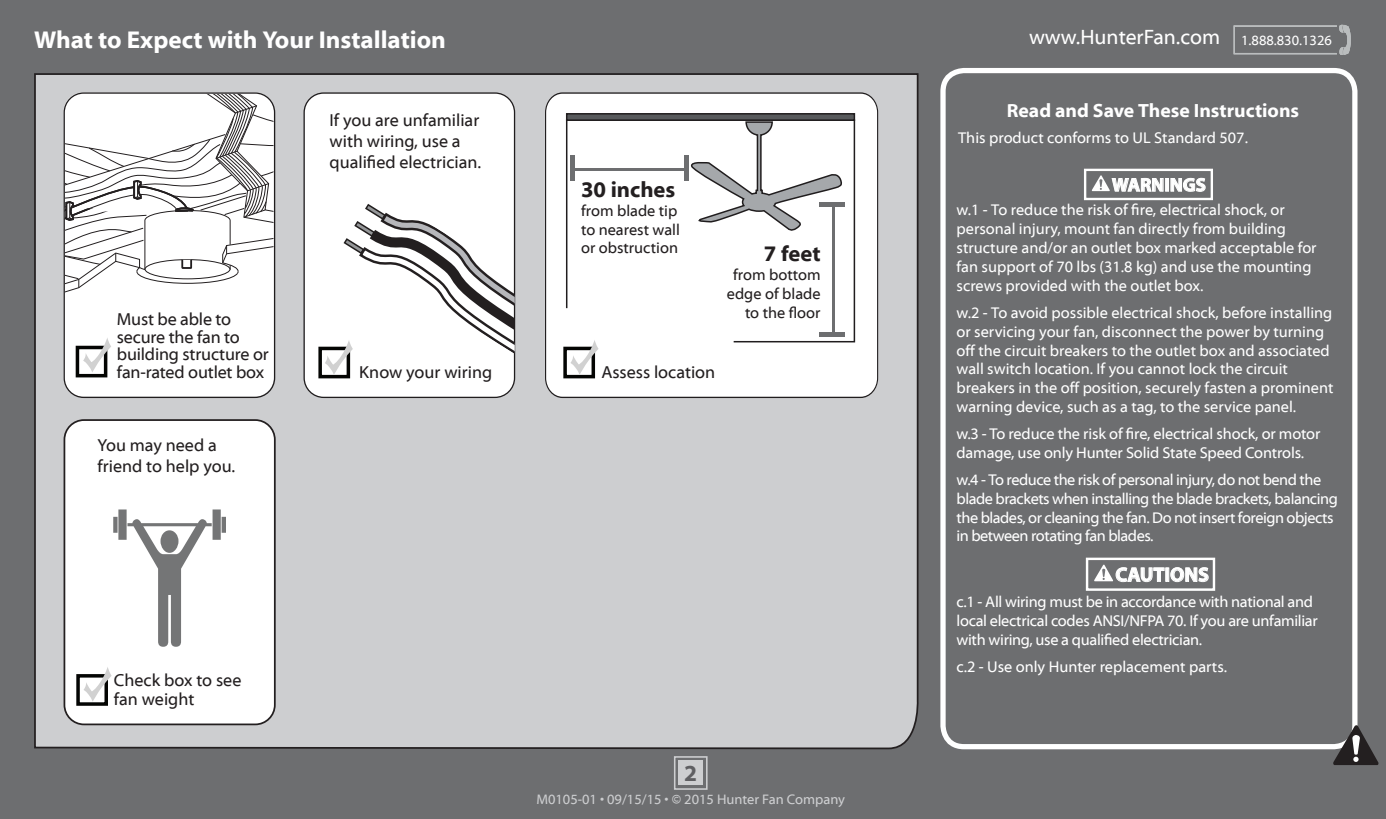
<style>
.page{position:relative;width:1386px;height:819px;background:#6d6e70}
.page>*{position:absolute;margin:0;border:0;box-sizing:border-box;transform-origin:0 0}
.Heading{font:700 24.5px "Myriad Web Pro";color:#fff}
.t1{font:700 22.75px "Myriad Web Pro";color:#5f5f62}
.t2{font:700 22.05px "Myriad Web Pro";color:#231f20}
.t3{font:21px "Myriad Web Pro";color:#fff}
.t4{font:700 19.95px "Myriad Pro";color:#fff}
.t5{font:700 19.25px "Myriad Web Pro";color:#fff}
.t6{font:700 18.9px "Myriad Pro";color:#fff}
.t7{font:17.5px/21px "Myriad Web Pro";color:#231f20}
.t8{font:15.75px/18.9px "Myriad Web Pro";color:#fff}
.t9{font:15.75px/18.9px "Myriad Web Pro";letter-spacing:-.03em;color:#fff}
.t10{font:15.75px/18.9px "Myriad Web Pro";letter-spacing:-.02em;color:#fff}
.t11{font:15.75px/18.9px "Myriad Web Pro";color:#231f20}
.t12{font:14px "Myriad Web Pro";color:#cdced0}
.s1{font-size:14px}
</style>
<div class="page">
<div style="left:34px;top:73px;width:885px;height:677px;background:#cdced0"></div>
<svg style="left:1339px;top:25px;width:12px;height:30px"></svg>
<div style="left:1234px;top:25px;width:104px;height:29px;border:1px solid #babdbe"></div>
<svg style="left:304px;top:92px;width:211px;height:306px;background:#f1f1f1"></svg>
<div style="left:64px;top:420px;width:211px;height:304px;background:#fff;border-radius:20px"></div>
<div style="left:64px;top:419px;width:212px;height:306px;border:2px solid #231f20;border-radius:20px"></div>
<div style="left:318px;top:347px;width:32px;height:31px;background:#fff;border:4px solid #040503"></div>
<svg style="left:113px;top:509px;width:113px;height:138px"></svg>
<div style="left:76px;top:674px;width:32px;height:32px;background:#fff;border:4px solid #040503"></div>
<svg style="left:545px;top:92px;width:333px;height:306px;background:#f4f4f4"></svg>
<div style="left:565px;top:119px;width:291px;height:224px;background:#fff"></div>
<svg style="left:690px;top:121px;width:153px;height:111px;background:#e3e4e4"></svg>
<svg style="left:566px;top:113px;width:289px;height:8px;background:#424244"></svg>
<hr style="left:832px;top:205px;width:3px;height:129px;background:#6d6e70">
<hr style="left:572px;top:168px;width:114px;height:2px;background:#6d6e70">
<hr style="left:820px;top:332px;width:25px;height:4px;background:#6d6e70">
<div style="left:820px;top:202px;width:25px;height:5px;background:#6d6e70"></div>
<div style="left:563px;top:347px;width:32px;height:31px;background:#fff;border:4px solid #040503"></div>
<hr style="left:571px;top:156px;width:4px;height:25px;background:#6d6e70">
<div style="left:684px;top:156px;width:5px;height:25px;background:#6d6e70"></div>
<div style="left:940px;top:68px;width:418px;height:681px;border:5px solid #fff;border-radius:21px"></div>
<svg style="left:83px;top:667px;width:29px;height:35px"></svg>
<svg style="left:570px;top:340px;width:29px;height:35px"></svg>
<svg style="left:325px;top:204px;width:190px;height:171px;background:#e1e1e1"></svg>
<svg style="left:1092px;top:175px;width:71px;height:17px"></svg>
<div style="left:1165px;top:178px;width:4px;height:13px;border:1px solid #fff"></div>
<svg style="left:1171px;top:178px;width:34px;height:14px"></svg>
<div style="left:1084px;top:169px;width:129px;height:31px;border:2px solid #fff"></div>
<svg style="left:1094px;top:564px;width:70px;height:18px"></svg>
<div style="left:1166px;top:568px;width:3px;height:14px;border:1px solid #fff"></div>
<svg style="left:1171px;top:567px;width:37px;height:15px"></svg>
<div style="left:1086px;top:558px;width:129px;height:33px;border:2px solid #fff"></div>
<svg style="left:1333px;top:725px;width:46px;height:40px"></svg>
<svg style="left:64px;top:92px;width:211px;height:306px;background:#d5d5d5"></svg>
<svg style="left:76px;top:373px;width:31px;height:4px"></svg>
<svg style="left:65px;top:94px;width:209px;height:279px;background:#ededed"></svg>
<div style="left:679px;top:761px;width:24px;height:24px;background:#cdced0"></div>
<div style="left:674px;top:756px;width:34px;height:34px;border:2px solid #cdced0"></div>
<p class="Heading" style="left:34px;top:26px;width:413px">What to Expect with Your Installation</p>
<p class="t7" style="left:117px;top:311px;width:153px;line-height:17.5px">Must be able to secure the fan to building structure or fan-rated outlet box</p>
<p class="t7" style="left:98px;top:435px;width:139px">You may need a friend to help you.</p>
<p class="t7" style="left:330px;top:110px;width:153px">If you are unfamiliar with wiring, use a qualified electrician.</p>
<p class="t7" style="left:359px;top:362px;width:134px">Know your wiring</p>
<p class="t2" style="left:581px;top:177px;width:96px">30 inches</p>
<p class="t11" style="left:581px;top:201px;width:100px">from blade tip to nearest wall or obstruction</p>
<p class="t2" style="left:764px;top:242px;width:58px">7 feet</p>
<p class="t11" style="left:727px;top:266px;width:95px;text-align:right">from bottom edge of blade to the floor</p>
<p class="t7" style="left:601px;top:362px;width:115px">Assess location</p>
<p class="t7" style="left:114px;top:671px;width:129px;line-height:19.2px">Check box to see fan weight</p>
<p class="t1" style="left:684px;top:761px;width:14px">2</p>
<p class="t12" style="left:536px;top:792px;width:310px">M0105-01 • 09/15/15 • © 2015 Hunter Fan Company</p>
<h3 class="t3" style="left:1029px;top:26px;width:304px">www.HunterFan.com <span class="s1">1.888.830.1326</span></h3>
<p class="t5" style="left:1007px;top:100px;width:294px">Read and Save These Instructions</p>
<p class="t8" style="left:958px;top:128px;width:291px">This product conforms to UL Standard 507.</p>
<p class="t6" style="left:1112px;top:173px;width:95px">WARNINGS</p>
<p class="t8" style="left:957px;top:201px;width:362px">w.1 - To reduce the risk of fire, electrical shock, or personal injury, mount fan directly from building structure and/or an outlet box marked acceptable for fan support of 70 lbs (31.8 kg) and use the mounting screws provided with the outlet box.</p>
<p class="t8" style="left:957px;top:303px;width:378px">w.2 - To avoid possible electrical shock, before installing or servicing your fan, disconnect the power by turning off the circuit breakers to the outlet box and associated wall switch location. If you cannot lock the circuit breakers in the off position, securely fasten a prominent warning device, such as a tag, to the service panel.</p>
<p class="t8" style="left:957px;top:425px;width:365px">w.3 - To reduce the risk of fire, electrical shock, or motor damage, use only Hunter Solid State Speed Controls.</p>
<p class="t9" style="left:957px;top:470px;width:383px">w.4 - To reduce the risk of personal injury, do not bend the blade brackets when installing the blade brackets, balancing the blades, or cleaning the fan. Do not insert foreign objects in between rotating fan blades.</p>
<p class="t4" style="left:1115px;top:562px;width:95px">CAUTIONS</p>
<p class="t10" style="left:957px;top:593px;width:363px">c.1 - All wiring must be in accordance with national and local electrical codes ANSI/NFPA 70. If you are unfamiliar with wiring, use a qualified electrician.</p>
<p class="t8" style="left:957px;top:657px;width:272px">c.2 - Use only Hunter replacement parts.</p>
</div>
